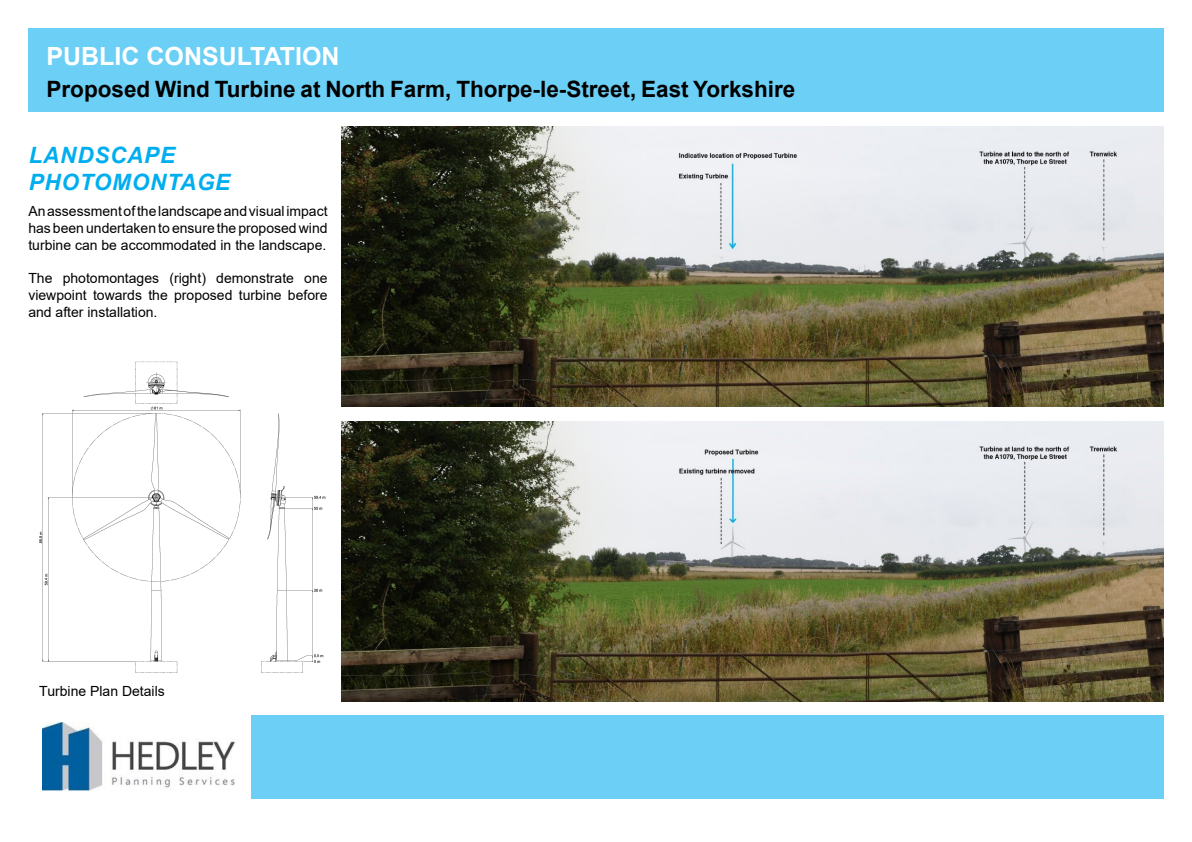
<style>
.page{position:relative;width:1192px;height:842px;background:#fff}
.page>*{position:absolute;margin:0;border:0;box-sizing:border-box;transform-origin:0 0}
.t1{font:700 25px "Arial";color:#fff}
.t2{font:700 22.5px "Arial";color:#000}
.t3{font:italic 700 22.5px "Arial";letter-spacing:.035em;color:#00aeef}
.t4{font:14px/16.8px "Arial";color:#000;text-align:justify}
</style>
<div class="page">
<div style="left:252px;top:715px;width:912px;height:84px;background:#6bcff6"></div>
<img style="left:43px;top:722px;width:192px;height:69px">
<img style="left:342px;top:126px;width:822px;height:281px">
<img style="left:342px;top:421px;width:822px;height:280px">
<div style="left:28px;top:28px;width:1136px;height:84px;background:#6bcff6"></div>
<svg style="left:39px;top:361px;width:287px;height:312px"></svg>
<p class="t1" style="left:47px;top:38px;width:295px">PUBLIC CONSULTATION</p>
<p class="t2" style="left:47px;top:73px;width:750px">Proposed Wind Turbine at North Farm, Thorpe-le-Street, East Yorkshire</p>
<p class="t3" style="left:29px;top:140px;width:148px">LANDSCAPE</p>
<p class="t3" style="left:29px;top:167px;width:203px">PHOTOMONTAGE</p>
<p class="t4" style="left:28px;top:203px;width:301px">An assessment of the landscape and visual impact has been undertaken to ensure the proposed wind turbine can be accommodated in the landscape.</p>
<p class="t4" style="left:28px;top:270px;width:301px">The photomontages (right) demonstrate one viewpoint towards the proposed turbine before and after installation.</p>
<p class="t4" style="left:39px;top:683px;width:127px">Turbine Plan Details</p>
</div>
